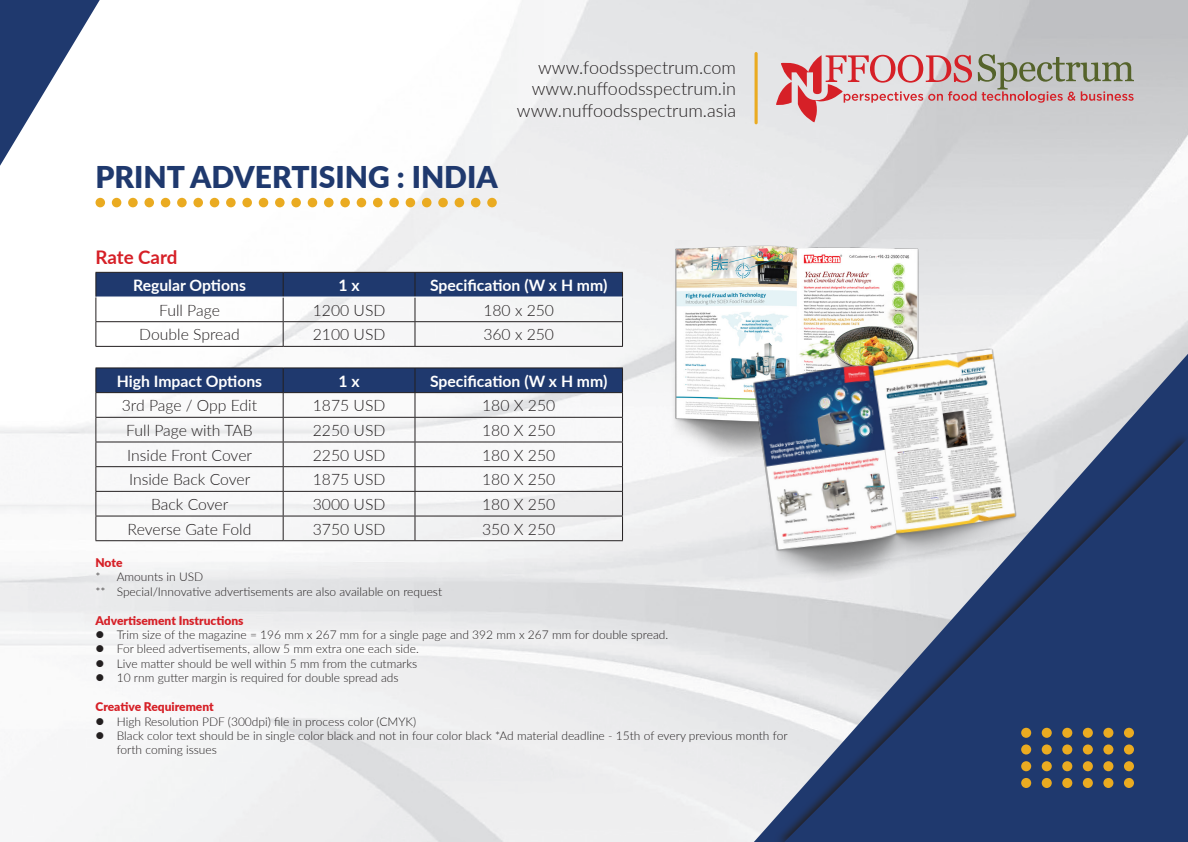
<style>
.page{position:relative;width:1188px;height:842px;background:#fff}
.page>*{position:absolute;margin:0;border:0;box-sizing:border-box;transform-origin:0 0}
.Body_text-old{font:900 30px "Lato";color:#1f396e}
.Body_text-old-2{font:700 18.75px "Lato";letter-spacing:-.005em;color:#d62027}
.t1{font:300 18px/21.6px "Lato";color:#231f20;text-align:right}
.Body_text-old-3{font:300 15.75px "Lato";color:#231f20}
.Body_text-old-4{font:700 15.75px "Lato";color:#fff}
.Body_text-old-5{font:300 12px/14.4px "Lato";color:#231f20}
.Body_text-old-6{font:900 12px "Lato";color:#d62027}
</style>
<div class="page">
<img style="left:0;top:0;width:1188px;height:842px">
<svg style="left:0;top:0;width:100px;height:166px"></svg>
<svg style="left:754px;top:354px;width:434px;height:488px;background:#c0c5cf"></svg>
<svg style="left:773px;top:432px;width:415px;height:410px;background:#bac0cb"></svg>
<svg style="left:784px;top:438px;width:404px;height:404px;background:#465b84"></svg>
<div style="left:1021px;top:728px;width:10px;height:10px;background:#eaab21;border-radius:50%"></div>
<div style="left:1042px;top:728px;width:10px;height:10px;background:#eaab21;border-radius:50%"></div>
<div style="left:1062px;top:728px;width:10px;height:10px;background:#eaab21;border-radius:50%"></div>
<div style="left:1103px;top:728px;width:10px;height:10px;background:#eaab21;border-radius:50%"></div>
<div style="left:1083px;top:728px;width:10px;height:10px;background:#eaab21;border-radius:50%"></div>
<div style="left:1124px;top:728px;width:10px;height:10px;background:#eaab21;border-radius:50%"></div>
<div style="left:1021px;top:778px;width:10px;height:10px;background:#eaab21;border-radius:50%"></div>
<div style="left:1042px;top:778px;width:10px;height:10px;background:#eaab21;border-radius:50%"></div>
<div style="left:1062px;top:778px;width:10px;height:10px;background:#eaab21;border-radius:50%"></div>
<div style="left:1103px;top:778px;width:10px;height:10px;background:#eaab21;border-radius:50%"></div>
<div style="left:1083px;top:778px;width:10px;height:10px;background:#eaab21;border-radius:50%"></div>
<div style="left:1124px;top:778px;width:10px;height:10px;background:#eaab21;border-radius:50%"></div>
<div style="left:1021px;top:761px;width:10px;height:10px;background:#eaab21;border-radius:50%"></div>
<div style="left:1042px;top:761px;width:10px;height:10px;background:#eaab21;border-radius:50%"></div>
<div style="left:1062px;top:761px;width:10px;height:10px;background:#eaab21;border-radius:50%"></div>
<div style="left:1103px;top:761px;width:10px;height:10px;background:#eaab21;border-radius:50%"></div>
<div style="left:1083px;top:761px;width:10px;height:10px;background:#eaab21;border-radius:50%"></div>
<div style="left:1124px;top:761px;width:10px;height:10px;background:#eaab21;border-radius:50%"></div>
<div style="left:1021px;top:744px;width:10px;height:10px;background:#eaab21;border-radius:50%"></div>
<div style="left:1042px;top:744px;width:10px;height:10px;background:#eaab21;border-radius:50%"></div>
<div style="left:1062px;top:744px;width:10px;height:10px;background:#eaab21;border-radius:50%"></div>
<div style="left:1103px;top:744px;width:10px;height:10px;background:#eaab21;border-radius:50%"></div>
<div style="left:1083px;top:744px;width:10px;height:10px;background:#eaab21;border-radius:50%"></div>
<div style="left:1124px;top:744px;width:10px;height:10px;background:#eaab21;border-radius:50%"></div>
<svg style="left:776px;top:54px;width:358px;height:68px;background:#cdb3b3"></svg>
<hr style="left:755px;top:52px;width:3px;height:72px;background:#eaab21;border-radius:2px">
<div style="left:96px;top:198px;width:9px;height:9px;background:#eaab21;border-radius:50%"></div>
<div style="left:112px;top:198px;width:9px;height:9px;background:#eaab21;border-radius:50%"></div>
<div style="left:128px;top:198px;width:10px;height:9px;background:#eaab21;border-radius:50%"></div>
<div style="left:161px;top:198px;width:9px;height:9px;background:#eaab21;border-radius:50%"></div>
<div style="left:144px;top:198px;width:10px;height:9px;background:#eaab21;border-radius:50%"></div>
<div style="left:177px;top:198px;width:10px;height:9px;background:#eaab21;border-radius:50%"></div>
<div style="left:193px;top:198px;width:10px;height:9px;background:#eaab21;border-radius:50%"></div>
<div style="left:210px;top:198px;width:9px;height:9px;background:#eaab21;border-radius:50%"></div>
<div style="left:226px;top:198px;width:10px;height:9px;background:#eaab21;border-radius:50%"></div>
<div style="left:259px;top:198px;width:9px;height:9px;background:#eaab21;border-radius:50%"></div>
<div style="left:242px;top:198px;width:10px;height:9px;background:#eaab21;border-radius:50%"></div>
<div style="left:275px;top:198px;width:10px;height:9px;background:#eaab21;border-radius:50%"></div>
<div style="left:324px;top:198px;width:10px;height:9px;background:#eaab21;border-radius:50%"></div>
<div style="left:291px;top:198px;width:10px;height:9px;background:#eaab21;border-radius:50%"></div>
<div style="left:340px;top:198px;width:10px;height:9px;background:#eaab21;border-radius:50%"></div>
<div style="left:308px;top:198px;width:9px;height:9px;background:#eaab21;border-radius:50%"></div>
<div style="left:357px;top:198px;width:9px;height:9px;background:#eaab21;border-radius:50%"></div>
<div style="left:373px;top:198px;width:10px;height:9px;background:#eaab21;border-radius:50%"></div>
<div style="left:389px;top:198px;width:10px;height:9px;background:#eaab21;border-radius:50%"></div>
<div style="left:406px;top:198px;width:9px;height:9px;background:#eaab21;border-radius:50%"></div>
<div style="left:422px;top:198px;width:10px;height:9px;background:#eaab21;border-radius:50%"></div>
<div style="left:438px;top:198px;width:10px;height:9px;background:#eaab21;border-radius:50%"></div>
<div style="left:455px;top:198px;width:9px;height:9px;background:#eaab21;border-radius:50%"></div>
<div style="left:471px;top:198px;width:9px;height:9px;background:#eaab21;border-radius:50%"></div>
<div style="left:487px;top:198px;width:10px;height:9px;background:#eaab21;border-radius:50%"></div>
<svg style="left:96px;top:272px;width:527px;height:74px"></svg>
<hr style="left:96px;top:346px;width:187px;height:1px;background:#231f20">
<hr style="left:283px;top:346px;width:132px;height:1px;background:#231f20">
<hr style="left:415px;top:346px;width:208px;height:1px;background:#231f20">
<svg style="left:96px;top:368px;width:527px;height:172px"></svg>
<hr style="left:96px;top:540px;width:187px;height:1px;background:#231f20">
<hr style="left:283px;top:540px;width:132px;height:1px;background:#231f20">
<hr style="left:415px;top:540px;width:208px;height:1px;background:#231f20">
<img style="left:659px;top:241px;width:275px;height:216px">
<img style="left:736px;top:339px;width:302px;height:252px">
<p class="Body_text-old" style="left:95px;top:154px;width:404px">PRINT ADVERTISING : INDIA</p>
<h3 class="t1" style="left:517px;top:56px;width:221px">www.foodsspectrum.com www.nuffoodsspectrum.in www.nuffoodsspectrum.asia</h3>
<p class="Body_text-old-2" style="left:96px;top:243px;width:84px">Rate Card</p>
<p class="Body_text-old-4" style="left:133px;top:274px;width:114px">Regular Options</p>
<p class="Body_text-old-4" style="left:338px;top:274px;width:23px">1 x</p>
<p class="Body_text-old-4" style="left:430px;top:274px;width:179px">Specification (W x H mm)</p>
<p class="Body_text-old-3" style="left:159px;top:299px;width:62px">Full Page</p>
<p class="Body_text-old-3" style="left:313px;top:299px;width:74px">1200 USD</p>
<p class="Body_text-old-3" style="left:483px;top:299px;width:72px">180 x 250</p>
<p class="Body_text-old-3" style="left:139px;top:324px;width:102px">Double Spread</p>
<p class="Body_text-old-3" style="left:313px;top:324px;width:74px">2100 USD</p>
<p class="Body_text-old-3" style="left:483px;top:324px;width:72px">360 x 250</p>
<p class="Body_text-old-4" style="left:117px;top:369px;width:147px">High Impact Options</p>
<p class="Body_text-old-4" style="left:338px;top:369px;width:23px">1 x</p>
<p class="Body_text-old-4" style="left:430px;top:369px;width:179px">Specification (W x H mm)</p>
<p class="Body_text-old-3" style="left:122px;top:395px;width:137px">3rd Page / Opp Edit</p>
<p class="Body_text-old-3" style="left:313px;top:395px;width:74px">1875 USD</p>
<p class="Body_text-old-3" style="left:482px;top:395px;width:75px">180 X 250</p>
<p class="Body_text-old-3" style="left:126px;top:419px;width:128px">Full Page with TAB</p>
<p class="Body_text-old-3" style="left:313px;top:419px;width:74px">2250 USD</p>
<p class="Body_text-old-3" style="left:482px;top:419px;width:75px">180 X 250</p>
<p class="Body_text-old-3" style="left:127px;top:444px;width:126px">Inside Front Cover</p>
<p class="Body_text-old-3" style="left:313px;top:444px;width:74px">2250 USD</p>
<p class="Body_text-old-3" style="left:482px;top:444px;width:75px">180 X 250</p>
<p class="Body_text-old-3" style="left:129px;top:469px;width:123px">Inside Back Cover</p>
<p class="Body_text-old-3" style="left:313px;top:469px;width:74px">1875 USD</p>
<p class="Body_text-old-3" style="left:482px;top:469px;width:75px">180 X 250</p>
<p class="Body_text-old-3" style="left:151px;top:493px;width:79px">Back Cover</p>
<p class="Body_text-old-3" style="left:313px;top:493px;width:74px">3000 USD</p>
<p class="Body_text-old-3" style="left:482px;top:493px;width:75px">180 X 250</p>
<p class="Body_text-old-3" style="left:128px;top:518px;width:125px">Reverse Gate Fold</p>
<p class="Body_text-old-3" style="left:313px;top:518px;width:74px">3750 USD</p>
<p class="Body_text-old-3" style="left:482px;top:518px;width:75px">350 X 250</p>
<p class="Body_text-old-6" style="left:96px;top:554px;width:28px">Note</p>
<p class="Body_text-old-5" style="left:96px;top:569px;width:109px">* Amounts in USD</p>
<p class="Body_text-old-5" style="left:96px;top:584px;width:348px">** Special/Innovative advertisements are also available on request</p>
<p class="Body_text-old-6" style="left:96px;top:611px;width:150px">Advertisement Instructions</p>
<p class="Body_text-old-5" style="left:96px;top:627px;width:574px">● Trim size of the magazine = 196 mm x 267 mm for a single page and 392 mm x 267 mm for double spread.</p>
<p class="Body_text-old-5" style="left:96px;top:641px;width:325px">● For bleed advertisements, allow 5 mm extra one each side.</p>
<p class="Body_text-old-5" style="left:96px;top:656px;width:323px">● Live matter should be well within 5 mm from the cutmarks</p>
<p class="Body_text-old-5" style="left:96px;top:670px;width:305px">● 10 rnm gutter margin is required for double spread ads</p>
<p class="Body_text-old-6" style="left:96px;top:698px;width:120px">Creative Requirement</p>
<p class="Body_text-old-5" style="left:96px;top:713px;width:322px">● High Resolution PDF (300dpi) file in process color (CMYK)</p>
<p class="Body_text-old-5" style="left:117px;top:728px;width:672px;text-indent:-21px">● Black color text should be in single color black and not in four color black *Ad material deadline - 15th of every previous month for forth coming issues</p>
</div>
